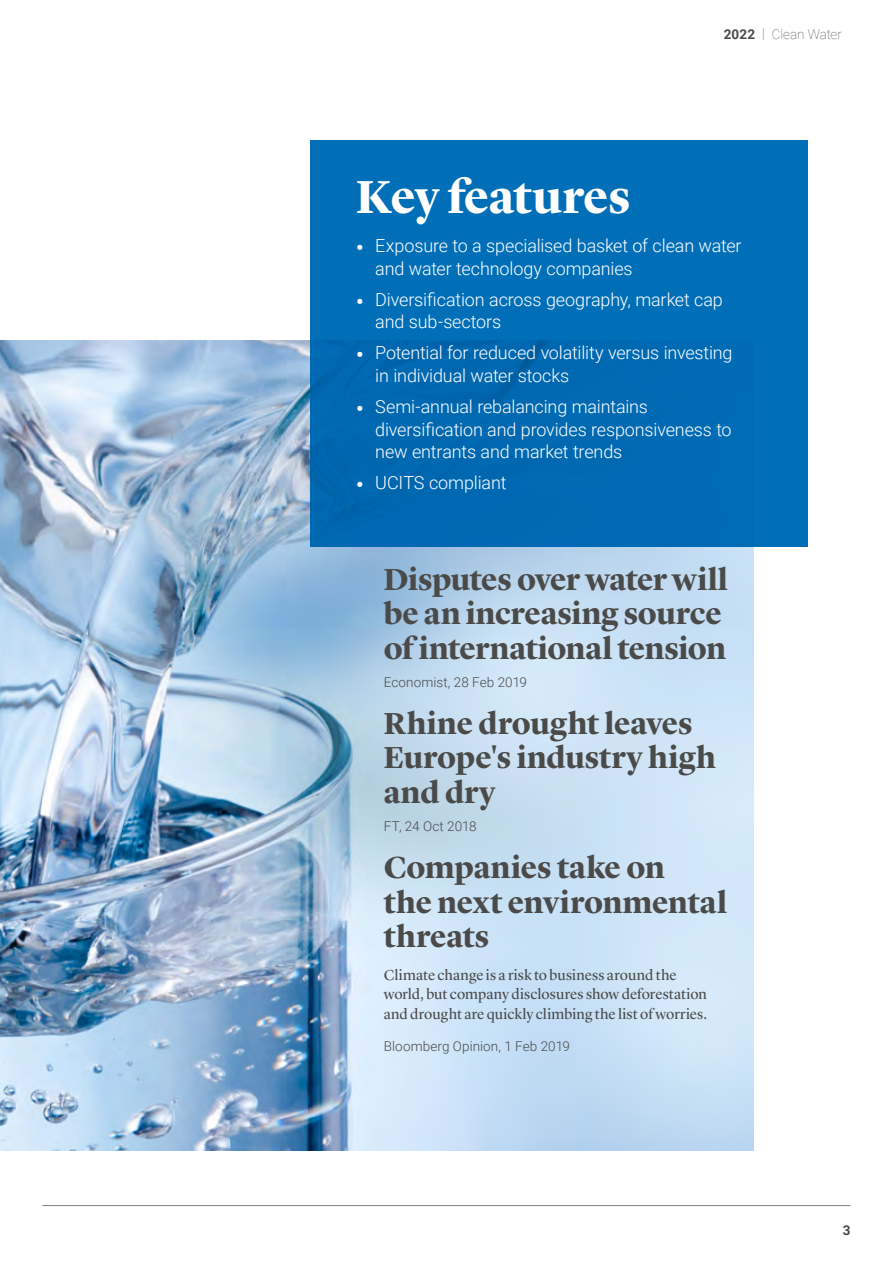
<style>
.page{position:relative;width:893px;height:1263px;background:#fff}
.page>*{position:absolute;margin:0;border:0;box-sizing:border-box;transform-origin:0 0}
.t1{font:700 48px "Lyon Display";letter-spacing:-.01em;color:#fff}
.t2{font:700 31.5px/34.5px "Lyon Display";letter-spacing:-.005em;color:#4a4a49}
.t3{font:300 18px/22.5px "Roboto";letter-spacing:-.01em;color:#fff}
.t4{font:15px/19.5px "Lyon Display";color:#4a4a49}
.t5{font:300 13.5px "Roboto";letter-spacing:.005em;color:#4a4a49}
.t6{font:100 13.5px "Roboto";letter-spacing:-.005em;color:#4a4a49}
.t7{font:700 13.5px "Roboto";color:#4a4a49}
.s1{font-weight:700}
.s2{font-weight:700;font-size:21px}
</style>
<div class="page">
<hr style="left:43px;top:1205px;width:807px;height:1px;background:#7c7b7b">
<img style="left:0;top:340px;width:754px;height:810px">
<div style="left:310px;top:140px;width:498px;height:407px;background:#006fb8"></div>
<p class="t6" style="left:724px;top:25px;width:120px"><span class="s1">2022</span> | Clean Water</p>
<h1 class="t1" style="left:356px;top:161px;width:276px">Key features</h1>
<p class="t3" style="left:375px;top:234px;width:368px;text-indent:-19px"><span class="s2">•</span> Exposure to a specialised basket of clean water and water technology companies</p>
<p class="t3" style="left:375px;top:288px;width:349px;text-indent:-19px"><span class="s2">•</span> Diversification across geography, market cap and sub-sectors</p>
<p class="t3" style="left:375px;top:341px;width:359px;text-indent:-19px"><span class="s2">•</span> Potential for reduced volatility versus investing in individual water stocks</p>
<p class="t3" style="left:375px;top:395px;width:358px;text-indent:-19px"><span class="s2">•</span> Semi-annual rebalancing maintains diversification and provides responsiveness to new entrants and market trends</p>
<p class="t3" style="left:356px;top:471px;width:152px"><span class="s2">•</span> UCITS compliant</p>
<h2 class="t2" style="left:384px;top:559px;width:345px">Disputes over water will be an increasing source of international tension</h2>
<p class="t5" style="left:384px;top:672px;width:145px">Economist, 28 Feb 2019</p>
<h2 class="t2" style="left:384px;top:703px;width:334px">Rhine drought leaves<br>Europe's industry high and dry</h2>
<p class="t5" style="left:384px;top:817px;width:94px">FT, 24 Oct 2018</p>
<h2 class="t2" style="left:384px;top:848px;width:345px">Companies take on<br>the next environmental threats</h2>
<p class="t4" style="left:384px;top:963px;width:325px">Climate change is a risk to business around the world, but company disclosures show deforestation and drought are quickly climbing the list of worries.</p>
<p class="t5" style="left:384px;top:1036px;width:188px">Bloomberg Opinion, 1 Feb 2019</p>
<p class="t7" style="left:843px;top:1220px;width:9px">3</p>
</div>
